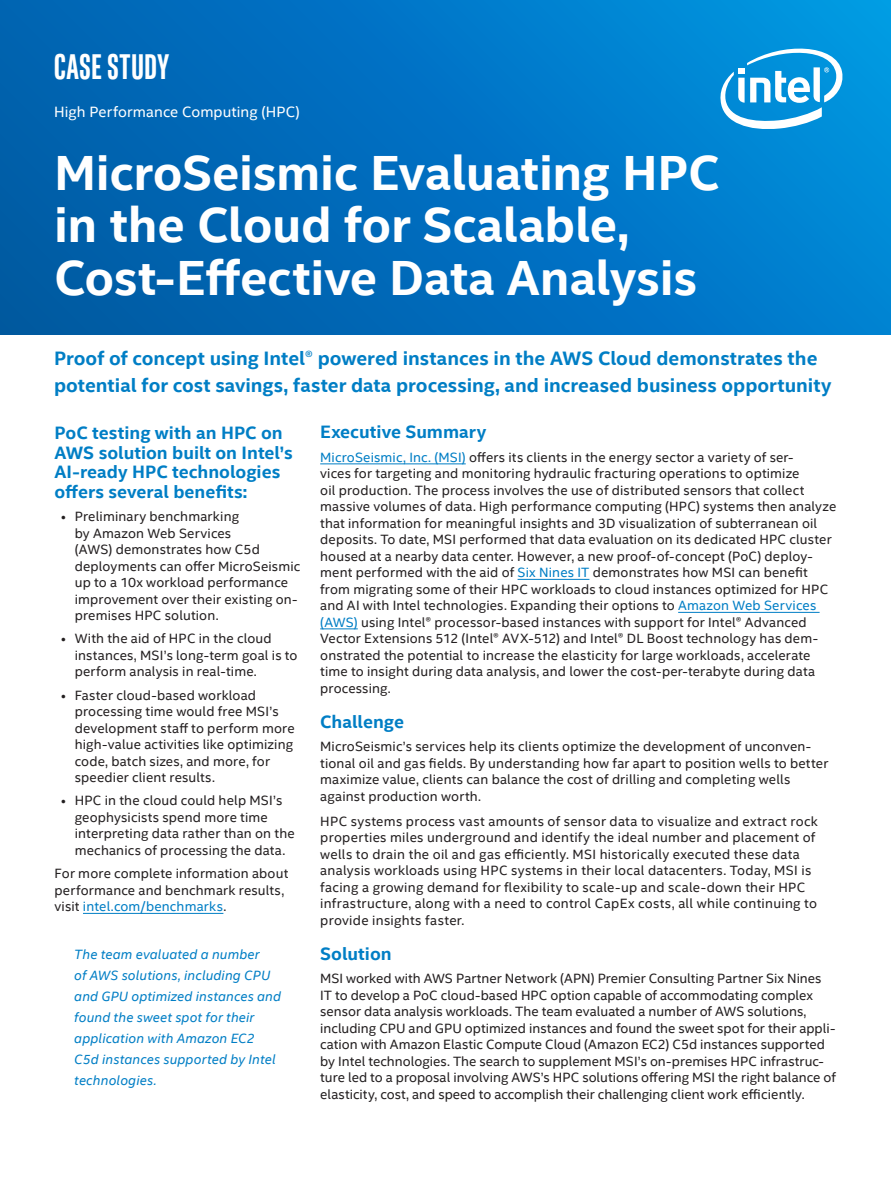
<style>
.page{position:relative;width:891px;height:1188px;background:#fff}
.page>*{position:absolute;margin:0;border:0;box-sizing:border-box;transform-origin:0 0}
.Main_Title{font:700 49.5px/52.5px "Intel Clear";letter-spacing:-.005em;color:#fff}
.t1{font:700 36px "Intel Clear Pro";letter-spacing:.025em;color:#fff}
.Subhead_1{font:700 19.5px/27px "Intel Clear";color:#007ec5}
.CopyHeaderBlue{font:700 18px/19.5px "Intel Clear";color:#007ec5}
.Mini_Header{font:15px "Intel Clear";letter-spacing:.005em;color:#fff}
.MainCopy___Caption{font:13.5px/16.5px "Intel Clear";letter-spacing:.01em;color:#231f20}
.pull_quote{font:italic 13.5px/21px "Intel Clear";letter-spacing:.01em;color:#007ec5}
.s1{font-weight:400}
.s2{color:#007ec5}
</style>
<div class="page">
<div style="left:0;top:0;width:891px;height:335px;background:linear-gradient(to right,#005ba8,#008ada)"></div>
<hr style="left:320px;top:463px;width:146px;height:1px;background:#007ec5">
<hr style="left:518px;top:579px;width:71px;height:1px;background:#007ec5">
<hr style="left:678px;top:612px;width:142px;height:1px;background:#007ec5">
<hr style="left:320px;top:628px;width:38px;height:1px;background:#007ec5">
<hr style="left:83px;top:913px;width:140px;height:1px;background:#007ec5">
<svg style="left:718px;top:42px;width:127px;height:90px"></svg>
<h2 class="t1" style="left:54px;top:44px;width:117px">CASE STUDY</h2>
<p class="Mini_Header" style="left:54px;top:102px;width:247px">High Performance Computing (HPC)</p>
<p class="Main_Title" style="left:54px;top:147px;width:667px">MicroSeismic Evaluating HPC in the Cloud for Scalable,<br>Cost-Effective Data Analysis</p>
<p class="Subhead_1" style="left:54px;top:345px;width:779px">Proof of concept using Intel<span class="s1">®</span> powered instances in the AWS Cloud demonstrates the potential for cost savings, faster data processing, and increased business opportunity</p>
<p class="CopyHeaderBlue" style="left:55px;top:424px;width:240px">PoC testing with an HPC on<br>AWS solution built on Intel’s<br>AI-ready HPC technologies offers several benefits:</p>
<p class="MainCopy___Caption" style="left:75px;top:508px;width:227px;text-indent:-14px">• Preliminary benchmarking<br>by Amazon Web Services<br>(AWS) demonstrates how C5d deployments can offer MicroSeismic up to a 10x workload performance improvement over their existing on&shy;premises HPC solution.</p>
<p class="MainCopy___Caption" style="left:75px;top:631px;width:224px;text-indent:-14px">• With the aid of HPC in the cloud instances, MSI’s long-term goal is to perform analysis in real-time.</p>
<p class="MainCopy___Caption" style="left:75px;top:687px;width:221px;text-indent:-14px">• Faster cloud-based workload processing time would free MSI’s development staff to perform more high-value activities like optimizing code, batch sizes, and more, for speedier client results.</p>
<p class="MainCopy___Caption" style="left:75px;top:793px;width:221px;text-indent:-14px">• HPC in the cloud could help MSI’s geophysicists spend more time interpreting data rather than on the mechanics of processing the data.</p>
<p class="MainCopy___Caption" style="left:55px;top:865px;width:235px">For more complete information about performance and benchmark results, visit <span class="s2">intel.com/benchmarks</span>.</p>
<p class="pull_quote" style="left:74px;top:943px;width:208px">The team evaluated a number<br>of AWS solutions, including CPU and GPU optimized instances and found the sweet spot for their application with Amazon EC2<br>C5d instances supported by Intel technologies.</p>
<p class="CopyHeaderBlue" style="left:320px;top:423px;width:168px">Executive Summary</p>
<p class="MainCopy___Caption" style="left:320px;top:449px;width:518px"><span class="s2">MicroSeismic, Inc. (MSI)</span> offers its clients in the energy sector a variety of ser-<br>vices for targeting and monitoring hydraulic fracturing operations to optimize<br>oil production. The process involves the use of distributed sensors that collect massive volumes of data. High performance computing (HPC) systems then analyze that information for meaningful insights and 3D visualization of subterranean oil deposits. To date, MSI performed that data evaluation on its dedicated HPC cluster housed at a nearby data center. However, a new proof-of-concept (PoC) deploy&shy;ment performed with the aid of <span class="s2">Six Nines IT</span> demonstrates how MSI can benefit from migrating some of their HPC workloads to cloud instances optimized for HPC and AI with Intel technologies. Expanding their options to <span class="s2">Amazon Web Services (AWS)</span> using Intel® processor-based instances with support for Intel® Advanced Vector Extensions 512 (Intel® AVX-512) and Intel® DL Boost technology has dem&shy;onstrated the potential to increase the elasticity for large workloads, accelerate time to insight during data analysis, and lower the cost-per-terabyte during data processing.</p>
<p class="CopyHeaderBlue" style="left:320px;top:712px;width:85px">Challenge</p>
<p class="MainCopy___Caption" style="left:320px;top:738px;width:510px">MicroSeismic’s services help its clients optimize the development of unconven&shy;tional oil and gas fields. By understanding how far apart to position wells to better maximize value, clients can balance the cost of drilling and completing wells against production worth.</p>
<p class="MainCopy___Caption" style="left:320px;top:813px;width:499px">HPC systems process vast amounts of sensor data to visualize and extract rock properties miles underground and identify the ideal number and placement of wells to drain the oil and gas efficiently. MSI historically executed these data analysis workloads using HPC systems in their local datacenters. Today, MSI is facing a growing demand for flexibility to scale-up and scale-down their HPC infrastructure, along with a need to control CapEx costs, all while continuing to provide insights faster.</p>
<p class="CopyHeaderBlue" style="left:320px;top:944px;width:73px">Solution</p>
<p class="MainCopy___Caption" style="left:320px;top:971px;width:517px">MSI worked with AWS Partner Network (APN) Premier Consulting Partner Six Nines IT to develop a PoC cloud-based HPC option capable of accommodating complex sensor data analysis workloads. The team evaluated a number of AWS solutions, including CPU and GPU optimized instances and found the sweet spot for their appli&shy;cation with Amazon Elastic Compute Cloud (Amazon EC2) C5d instances supported by Intel technologies. The search to supplement MSI’s on-premises HPC infrastruc&shy;ture led to a proposal involving AWS’s HPC solutions offering MSI the right balance of elasticity, cost, and speed to accomplish their challenging client work efficiently.</p>
</div>
